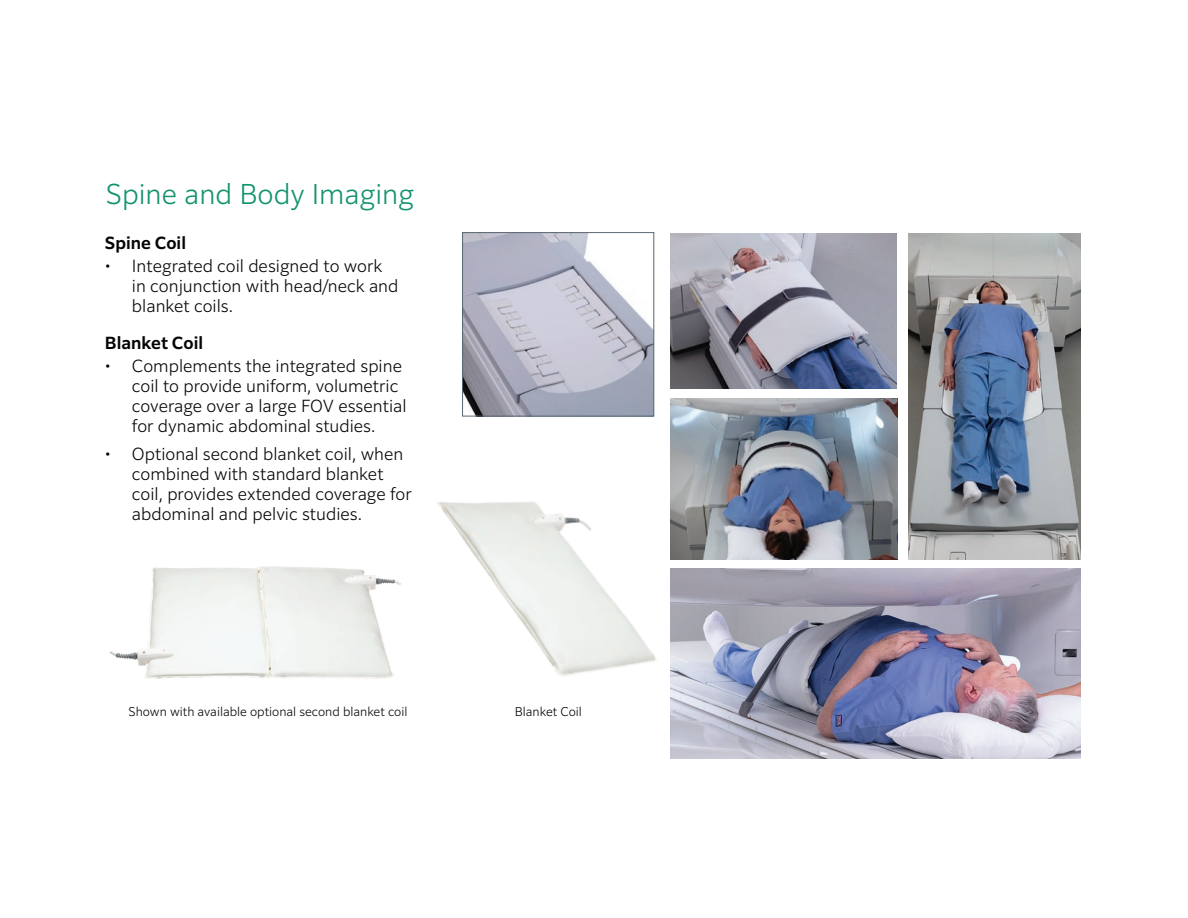
<style>
.page{position:relative;width:1188px;height:918px;background:#fff}
.page>*{position:absolute;margin:0;border:0;box-sizing:border-box;transform-origin:0 0}
.t1{font:300 27px "Clarimo UDPE";color:#12926e}
.t2{font:300 16.5px/19.8px "Clarimo UDPE";color:#050504}
.t3{font:600 16.5px "Clarimo UDPE";color:#050504}
.t4{font:300 12px "Clarimo UDPE";color:#050504}
</style>
<div class="page">
<img style="left:109px;top:566px;width:193px;height:113px">
<img style="left:302px;top:380px;width:505px;height:379px">
<img style="left:463px;top:232px;width:191px;height:182px">
<img style="left:671px;top:233px;width:226px;height:156px">
<img style="left:909px;top:233px;width:172px;height:326px">
<img style="left:670px;top:398px;width:227px;height:161px">
<img style="left:670px;top:569px;width:411px;height:189px">
<div style="left:462px;top:233px;width:192px;height:183px;border:1px solid #5b6771"></div>
<h1 class="t1" style="left:106px;top:173px;width:310px">Spine and Body Imaging</h1>
<p class="t3" style="left:105px;top:230px;width:83px">Spine Coil</p>
<p class="t2" style="left:132px;top:255px;width:268px;text-indent:-27px">• Integrated coil designed to work in conjunction with head/neck and blanket coils.</p>
<p class="t3" style="left:105px;top:330px;width:100px">Blanket Coil</p>
<p class="t2" style="left:132px;top:355px;width:276px;text-indent:-27px">• Complements the integrated spine coil to provide uniform, volumetric coverage over a large FOV essential for dynamic abdominal studies.</p>
<p class="t2" style="left:132px;top:443px;width:281px;text-indent:-27px">• Optional second blanket coil, when combined with standard blanket coil, provides extended coverage for abdominal and pelvic studies.</p>
<p class="t4" style="left:129px;top:702px;width:280px">Shown with available optional second blanket coil</p>
<p class="t4" style="left:515px;top:702px;width:69px">Blanket Coil</p>
</div>
